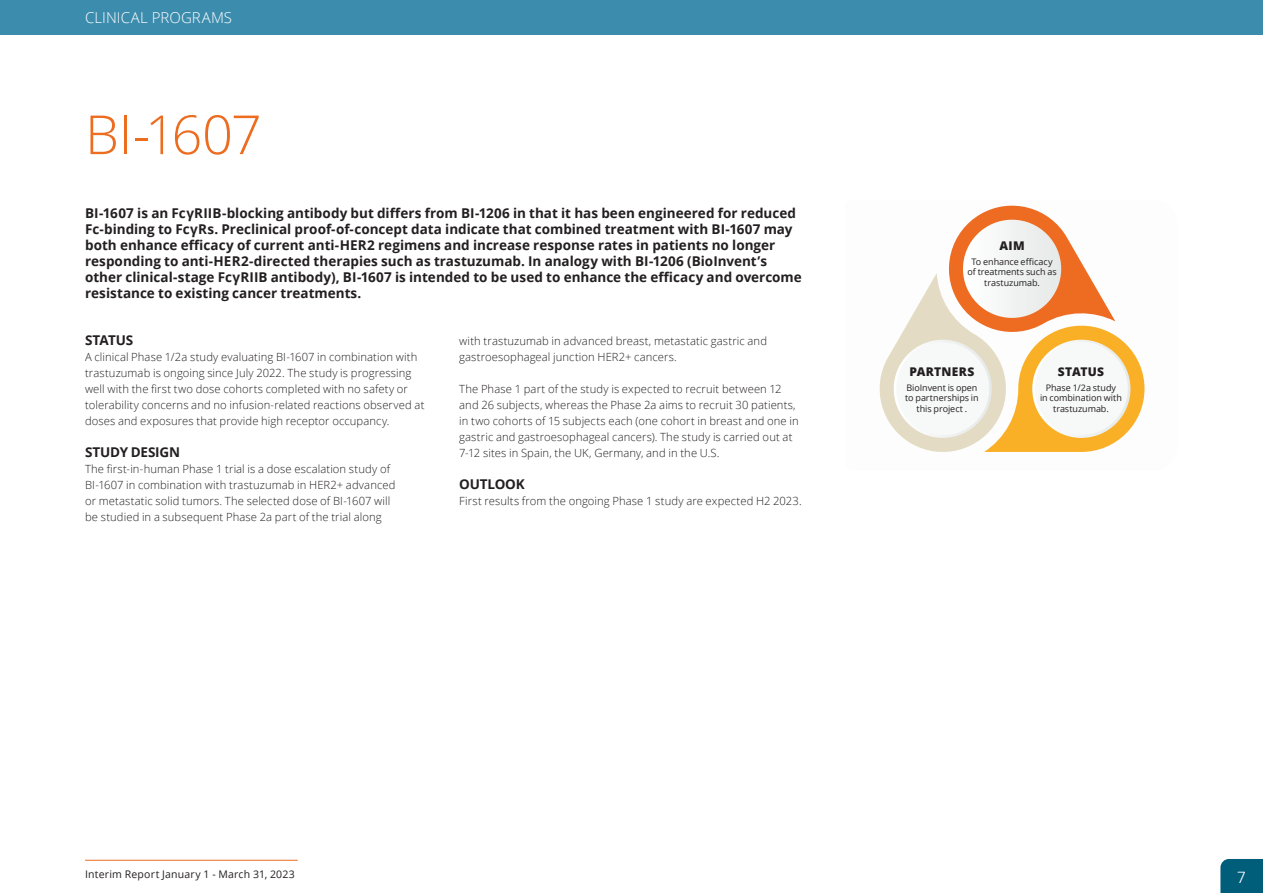
<style>
.page{position:relative;width:1263px;height:893px;background:#fff}
.page>*{position:absolute;margin:0;border:0;box-sizing:border-box;transform-origin:0 0}
.t1{font:300 54px "Open Sans";letter-spacing:-.025em;color:#ec6c20}
.t2{font:300 18px "Calibri";color:#fff}
.t3{font:300 15px "Open Sans";letter-spacing:.005em;color:#fff}
.t4{font:700 13.5px/15.9px "Open Sans";color:#231f20}
.t5{font:800 12px "Open Sans";letter-spacing:.025em;color:#231f20}
.t6{font:300 11.25px/15.9px "Open Sans";letter-spacing:.01em;color:#231f20}
.t7{font:10.5px "Open Sans";letter-spacing:.02em;color:#231f20}
.t8{font:9px/10.5px "Open Sans";letter-spacing:-.005em;color:#231f20;text-align:center}
</style>
<div class="page">
<svg style="left:1220px;top:859px;width:43px;height:34px"></svg>
<hr style="left:85px;top:860px;width:213px;height:1px;background:#ec6c20">
<div style="left:0;top:0;width:1263px;height:34px;background:#3c8cad"></div>
<svg style="left:879px;top:205px;width:265px;height:247px"></svg>
<svg style="left:894px;top:340px;width:98px;height:98px"></svg>
<div style="left:963px;top:220px;width:98px;height:98px;background:#f1f3f2;border-radius:49px"></div>
<svg style="left:1032px;top:340px;width:98px;height:98px"></svg>
<div style="left:896px;top:342px;width:93px;height:93px;background:#f7f8f8;border-radius:50%"></div>
<div style="left:1035px;top:342px;width:93px;height:93px;background:#f7f8f8;border-radius:50%"></div>
<h3 class="t3" style="left:85px;top:7px;width:149px">CLINICAL PROGRAMS</h3>
<h3 class="t3" style="left:85px;top:7px;width:178px">FINANCIAL INFORMATION</h3>
<h1 class="t1" style="left:85px;top:98px;width:178px">BI-1607</h1>
<p class="t4" style="left:85px;top:205px;width:718px">BI-1607 is an FcγRIIB-blocking antibody but differs from BI-1206 in that it has been engineered for reduced Fc-binding to FcγRs. Preclinical proof-of-concept data indicate that combined treatment with BI-1607 may both enhance efficacy of current anti-HER2 regimens and increase response rates in patients no longer responding to anti-HER2-directed therapies such as trastuzumab. In analogy with BI-1206 (BioInvent’s other clinical-stage FcγRIIB antibody), BI-1607 is intended to be used to enhance the efficacy and overcome resistance to existing cancer treatments.</p>
<p class="t4" style="left:85px;top:332px;width:50px">STATUS</p>
<p class="t6" style="left:85px;top:349px;width:341px">A clinical Phase 1/2a study evaluating BI-1607 in combination with trastuzumab is ongoing since July 2022. The study is progressing well with the first two dose cohorts completed with no safety or tolerability concerns and no infusion-related reactions observed at doses and exposures that provide high receptor occupancy.</p>
<p class="t4" style="left:85px;top:444px;width:97px">STUDY DESIGN</p>
<p class="t6" style="left:85px;top:461px;width:312px">The first-in-human Phase 1 trial is a dose escalation study of BI-1607 in combination with trastuzumab in HER2+ advanced or metastatic solid tumors. The selected dose of BI-1607 will be studied in a subsequent Phase 2a part of the trial along</p>
<p class="t6" style="left:459px;top:333px;width:309px">with trastuzumab in advanced breast, metastatic gastric and gastroesophageal junction HER2+ cancers.</p>
<p class="t6" style="left:459px;top:381px;width:341px">The Phase 1 part of the study is expected to recruit between 12 and 26 subjects, whereas the Phase 2a aims to recruit 30 patients, in two cohorts of 15 subjects each (one cohort in breast and one in gastric and gastroesophageal cancers). The study is carried out at 7-12 sites in Spain, the UK, Germany, and in the U.S.</p>
<p class="t4" style="left:459px;top:476px;width:67px">OUTLOOK</p>
<p class="t6" style="left:459px;top:493px;width:344px">First results from the ongoing Phase 1 study are expected H2 2023.</p>
<p class="t5" style="left:999px;top:237px;width:27px">AIM</p>
<p class="t8" style="left:967px;top:256px;width:91px">To enhance efficacy of treatments such as trastuzumab.</p>
<p class="t5" style="left:909px;top:362px;width:67px">PARTNERS</p>
<p class="t8" style="left:905px;top:382px;width:75px">BioInvent is open to partnerships in this project .</p>
<p class="t5" style="left:1058px;top:362px;width:48px">STATUS</p>
<p class="t8" style="left:1040px;top:382px;width:83px">Phase 1/2a study<br>in combination with trastuzumab.</p>
<p class="t7" style="left:85px;top:867px;width:211px">Interim Report January 1 - March 31, 2023</p>
<h2 class="t2" style="left:1237px;top:866px;width:11px">7</h2>
</div>
